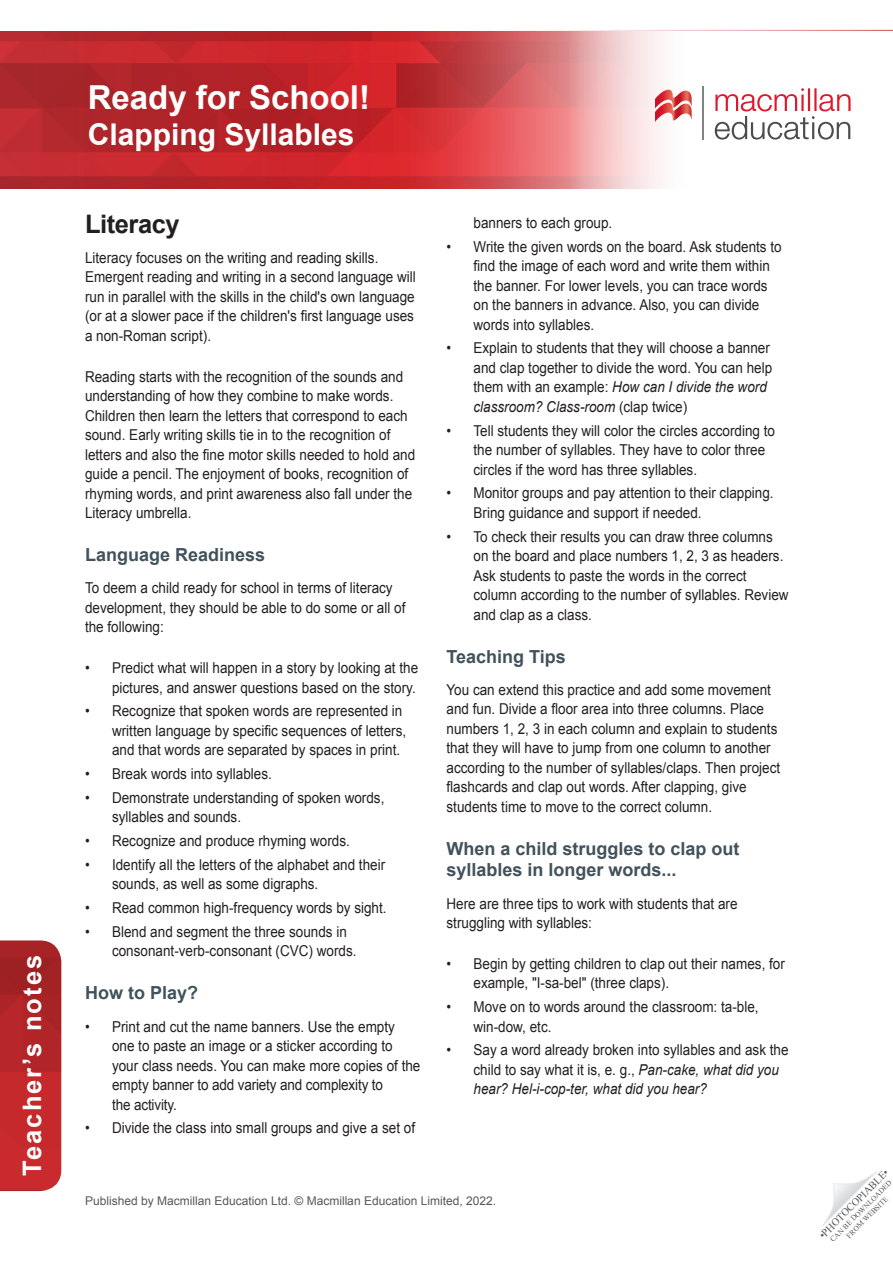
<style>
.page{position:relative;width:893px;height:1263px;background:#fff}
.page>*{position:absolute;margin:0;border:0;box-sizing:border-box;transform-origin:0 0}
.Activity{font:700 33px "Arial";color:#fff}
.Activity_Title{font:700 30px "Arial";color:#fff}
.t1{font:700 25.5px "Arial";letter-spacing:.08em;color:#fff}
.Article_Title{font:700 25.5px "Arial";letter-spacing:-.015em;color:#231f20}
.TN__Title{font:700 18px/21.6px "Arial";color:#41525c}
.TN__Text{font:15px/19.5px "Arial";color:#231f20;scale:.9 1}
.t2{font:12px "Arial";color:#57585a}
.t3{font:10.5px "Times New Roman";color:#57585a}
.t4{font:7.5px/9px "Times New Roman";color:#57585a;text-align:center}
.s1{font-style:italic}
</style>
<div class="page">
<img style="left:0;top:31px;width:566px;height:157px">
<svg style="left:566px;top:29px;width:327px;height:160px"></svg>
<hr style="left:0;top:30px;width:893px;height:1px;background:#cb2b2e">
<svg style="left:822px;top:1171px;width:55px;height:55px"></svg>
<svg style="left:655px;top:89px;width:37px;height:34px"></svg>
<hr style="left:703px;top:86px;width:1px;height:54px;background:#808285">
<svg style="left:715px;top:88px;width:135px;height:52px"></svg>
<img style="left:0;top:940px;width:61px;height:251px">
<h3 class="t1" style="left:15px;top:1176px;width:222px;rotate:-90deg">Teacher’s notes</h3>
<p class="Activity" style="left:88px;top:76px;width:284px">Ready for School!</p>
<p class="Activity_Title" style="left:88px;top:115px;width:268px">Clapping Syllables</p>
<p class="Article_Title" style="left:85px;top:207px;width:96px">Literacy</p>
<p class="TN__Text" style="left:85px;top:248px;width:369px">Literacy focuses on the writing and reading skills.<br>Emergent reading and writing in a second language will run in parallel with the skills in the child's own language (or at a slower pace if the children's first language uses a non-Roman script).</p>
<p class="TN__Text" style="left:85px;top:367px;width:368px">Reading starts with the recognition of the sounds and understanding of how they combine to make words.<br>Children then learn the letters that correspond to each sound. Early writing skills tie in to the recognition of letters and also the fine motor skills needed to hold and guide a pencil. The enjoyment of books, recognition of rhyming words, and print awareness also fall under the Literacy umbrella.</p>
<p class="TN__Title" style="left:85px;top:545px;width:182px">Language Readiness</p>
<p class="TN__Text" style="left:85px;top:578px;width:358px">To deem a child ready for school in terms of literacy development, they should be able to do some or all of the following:</p>
<p class="TN__Text" style="left:85px;top:658px;width:372px;text-align:right">• Predict what will happen in a story by looking at the pictures, and answer questions based on the story.</p>
<p class="TN__Text" style="left:112px;top:701px;width:328px;text-indent:-27px">• Recognize that spoken words are represented in written language by specific sequences of letters, and that words are separated by spaces in print.</p>
<p class="TN__Text" style="left:85px;top:764px;width:209px">• Break words into syllables.</p>
<p class="TN__Text" style="left:112px;top:788px;width:304px;text-indent:-27px">• Demonstrate understanding of spoken words, syllables and sounds.</p>
<p class="TN__Text" style="left:85px;top:831px;width:296px">• Recognize and produce rhyming words.</p>
<p class="TN__Text" style="left:112px;top:855px;width:305px;text-indent:-27px">• Identify all the letters of the alphabet and their sounds, as well as some digraphs.</p>
<p class="TN__Text" style="left:85px;top:898px;width:337px">• Read common high-frequency words by sight.</p>
<p class="TN__Text" style="left:112px;top:922px;width:273px;text-indent:-27px">• Blend and segment the three sounds in consonant-verb-consonant (CVC) words.</p>
<p class="TN__Title" style="left:85px;top:983px;width:115px">How to Play?</p>
<p class="TN__Text" style="left:112px;top:1017px;width:344px;text-indent:-27px">• Print and cut the name banners. Use the empty one to paste an image or a sticker according to your class needs. You can make more copies of the empty banner to add variety and complexity to<br>the activity.</p>
<p class="TN__Text" style="left:85px;top:1118px;width:368px">• Divide the class into small groups and give a set of</p>
<p class="TN__Text" style="left:473px;top:213px;width:156px">banners to each group.</p>
<p class="TN__Text" style="left:473px;top:237px;width:344px;text-indent:-27px">• Write the given words on the board. Ask students to find the image of each word and write them within the banner. For lower levels, you can trace words on the banners in advance. Also, you can divide words into syllables.</p>
<p class="TN__Text" style="left:473px;top:338px;width:333px;text-indent:-27px">• Explain to students that they will choose a banner and clap together to divide the word. You can help them with an example: <span class="s1">How can I divide the word classroom? Class-room</span> (clap twice)</p>
<p class="TN__Text" style="left:473px;top:421px;width:337px;text-indent:-27px">• Tell students they will color the circles according to the number of syllables. They have to color three circles if the word has three syllables.</p>
<p class="TN__Text" style="left:473px;top:483px;width:335px;text-indent:-27px">• Monitor groups and pay attention to their clapping.<br>Bring guidance and support if needed.</p>
<p class="TN__Text" style="left:473px;top:527px;width:352px;text-indent:-27px">• To check their results you can draw three columns on the board and place numbers 1, 2, 3 as headers.<br>Ask students to paste the words in the correct column according to the number of syllables. Review and clap as a class.</p>
<p class="TN__Title" style="left:446px;top:646px;width:121px">Teaching Tips</p>
<p class="TN__Text" style="left:446px;top:680px;width:372px">You can extend this practice and add some movement and fun. Divide a floor area into three columns. Place numbers 1, 2, 3 in each column and explain to students that they will have to jump from one column to another according to the number of syllables/claps. Then project flashcards and clap out words. After clapping, give students time to move to the correct column.</p>
<p class="TN__Title" style="left:446px;top:838px;width:295px">When a child struggles to clap out syllables in longer words...</p>
<p class="TN__Text" style="left:446px;top:894px;width:325px">Here are three tips to work with students that are struggling with syllables:</p>
<p class="TN__Text" style="left:473px;top:954px;width:348px;text-indent:-27px">• Begin by getting children to clap out their names, for example, "I-sa-bel" (three claps).</p>
<p class="TN__Text" style="left:473px;top:997px;width:318px;text-indent:-27px">• Move on to words around the classroom: ta-ble, win-dow, etc.</p>
<p class="TN__Text" style="left:473px;top:1040px;width:352px;text-indent:-27px">• Say a word already broken into syllables and ask the child to say what it is, e. g., <span class="s1">Pan-cake, what did you hear? Hel-i-cop-ter, what did you hear?</span></p>
<p class="t2" style="left:85px;top:1193px;width:413px">Published by Macmillan Education Ltd. © Macmillan Education Limited, 2022.</p>
<p class="t3" style="left:816px;top:1232px;width:95px;rotate:-45deg">•PHOTOCOPIABLE•</p>
<p class="t4" style="left:828px;top:1237px;width:85px;rotate:-45deg">CAN BE DOWNLOADED<br>FROM WEBSITE</p>
</div>
